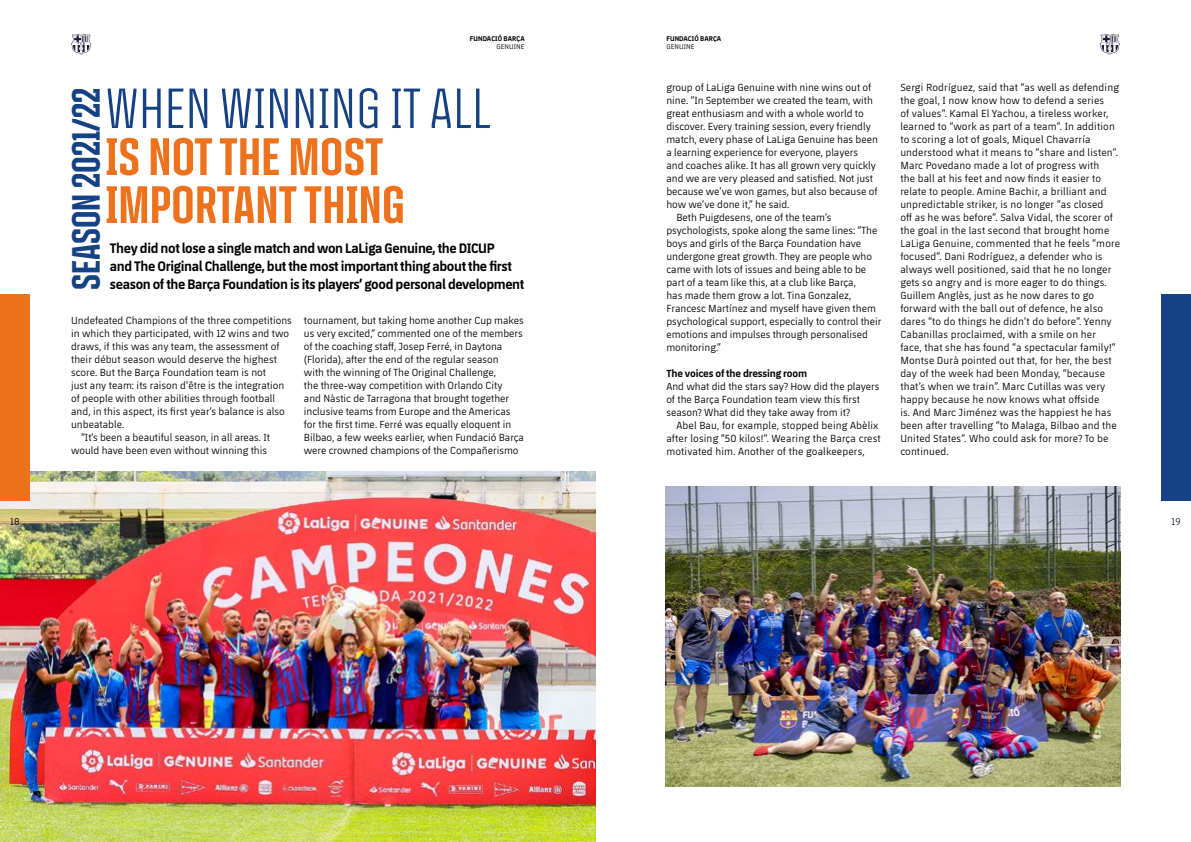
<style>
.page{position:relative;width:1191px;height:842px;background:#fff}
.page>*{position:absolute;margin:0;border:0;box-sizing:border-box;transform-origin:0 0}
.t1{font:58px "FCBARCELONACONDENSED";letter-spacing:.01em;color:#154284}
.t2{font:700 54px/48px "FCBARCELONACONDENSED";letter-spacing:.01em;color:#ee721e}
.t3{font:700 40.5px "FCBARCELONACONDENSED";color:#154284}
.t4{font:700 14px/18px "FCBARCELONA";letter-spacing:-.025em;color:#000}
.t5{font:10.5px/13px "FCBARCELONA";color:#000}
.t6{font:700 10.5px "FCBARCELONA";letter-spacing:-.01em;color:#000}
.t7{font:10px "FCBARCELONA";color:#000}
.t8{font:10px "FCBARCELONA";color:#1f1a3a}
.t9{font:700 7px "FCBARCELONA";letter-spacing:.015em;color:#000}
.t10{font:7px "FCBARCELONA";letter-spacing:.015em;color:#000}
</style>
<div class="page">
<svg style="left:71px;top:34px;width:20px;height:21px"></svg>
<img style="left:0;top:471px;width:595px;height:371px">
<svg style="left:1099px;top:34px;width:21px;height:21px"></svg>
<div style="left:0;top:294px;width:30px;height:207px;background:#ee721e"></div>
<div style="left:1161px;top:294px;width:30px;height:207px;background:#154284"></div>
<img style="left:665px;top:486px;width:455px;height:300px">
<p class="t9" style="left:470px;top:34px;width:56px">FUNDACIÓ BARÇA</p>
<p class="t10" style="left:496px;top:42px;width:30px">GENUINE</p>
<p class="t9" style="left:666px;top:34px;width:56px">FUNDACIÓ BARÇA</p>
<p class="t10" style="left:666px;top:42px;width:30px">GENUINE</p>
<p class="t5" style="left:666px;top:81px;width:206px">group of LaLiga Genuine with nine wins out of</p>
<p class="t5" style="left:666px;top:94px;width:208px">nine. “In September we created the team, with</p>
<p class="t5" style="left:666px;top:107px;width:199px">great enthusiasm and with a whole world to</p>
<p class="t5" style="left:666px;top:120px;width:206px">discover. Every training session, every friendly</p>
<p class="t5" style="left:666px;top:133px;width:213px">match, every phase of LaLiga Genuine has been</p>
<p class="t5" style="left:666px;top:146px;width:193px">a learning experience for everyone, players</p>
<p class="t5" style="left:666px;top:159px;width:211px">and coaches alike. It has all grown very quickly</p>
<p class="t5" style="left:666px;top:172px;width:208px">and we are very pleased and satisfied. Not just</p>
<p class="t5" style="left:666px;top:185px;width:213px">because we’ve won games, but also because of</p>
<p class="t5" style="left:666px;top:198px;width:125px">how we’ve done it,” he said.</p>
<p class="t5" style="left:676px;top:211px;width:156px">Beth Puigdesens, one of the team’s</p>
<p class="t5" style="left:666px;top:224px;width:212px">psychologists, spoke along the same lines: “The</p>
<p class="t5" style="left:666px;top:237px;width:196px">boys and girls of the Barça Foundation have</p>
<p class="t5" style="left:666px;top:250px;width:207px">undergone great growth. They are people who</p>
<p class="t5" style="left:666px;top:263px;width:201px">came with lots of issues and being able to be</p>
<p class="t5" style="left:666px;top:276px;width:191px">part of a team like this, at a club like Barça,</p>
<p class="t5" style="left:666px;top:289px;width:186px">has made them grow a lot. Tina Gonzalez,</p>
<p class="t5" style="left:666px;top:302px;width:211px">Francesc Martínez and myself have given them</p>
<p class="t5" style="left:666px;top:315px;width:217px">psychological support, especially to control their</p>
<p class="t5" style="left:666px;top:328px;width:203px">emotions and impulses through personalised</p>
<p class="t5" style="left:666px;top:341px;width:56px">monitoring.”</p>
<p class="t6" style="left:666px;top:366px;width:142px">The voices of the dressing room</p>
<p class="t5" style="left:666px;top:380px;width:215px">And what did the stars say? How did the players of the Barça Foundation team view this first season? What did they take away from it?</p>
<p class="t5" style="left:666px;top:419px;width:216px;text-indent:10px">Abel Bau, for example, stopped being Abèlix after losing “50 kilos!”. Wearing the Barça crest motivated him. Another of the goalkeepers,</p>
<h3 class="t3" style="left:62px;top:290px;width:204px;rotate:-90deg">SEASON 2021/22</h3>
<p class="t5" style="left:900px;top:81px;width:221px">Sergi Rodríguez, said that “as well as defending the goal, I now know how to defend a series<br>of values”. Kamal El Yachou, a tireless worker, learned to “work as part of a team”. In addition to scoring a lot of goals, Miquel Chavarría understood what it means to “share and listen”.<br>Marc Povedano made a lot of progress with<br>the ball at his feet and now finds it easier to relate to people. Amine Bachir, a brilliant and unpredictable striker, is no longer “as closed<br>off as he was before”. Salva Vidal, the scorer of the goal in the last second that brought home LaLiga Genuine, commented that he feels “more focused”. Dani Rodríguez, a defender who is always well positioned, said that he no longer gets so angry and is more eager to do things.<br>Guillem Anglès, just as he now dares to go forward with the ball out of defence, he also dares “to do things he didn’t do before”. Yenny Cabanillas proclaimed, with a smile on her face, that she has found “a spectacular family!” Montse Durà pointed out that, for her, the best day of the week had been Monday, “because that’s when we train”. Marc Cutillas was very happy because he now knows what offside<br>is. And Marc Jiménez was the happiest he has been after travelling “to Malaga, Bilbao and the United States”. Who could ask for more? To be continued.</p>
<h1 class="t1" style="left:106px;top:76px;width:387px">WHEN WINNING IT ALL</h1>
<h2 class="t2" style="left:106px;top:131px;width:300px">IS NOT THE MOST<br>IMPORTANT THING</h2>
<h3 class="t4" style="left:110px;top:239px;width:416px">They did not lose a single match and won LaLiga Genuine, the DICUP<br>and The Original Challenge, but the most important thing about the first season of the Barça Foundation is its players’ good personal development</h3>
<p class="t5" style="left:71px;top:313px;width:222px">Undefeated Champions of the three competitions</p>
<p class="t5" style="left:71px;top:326px;width:220px">in which they participated, with 12 wins and two</p>
<p class="t5" style="left:71px;top:339px;width:210px">draws, if this was any team, the assessment of</p>
<p class="t5" style="left:71px;top:352px;width:207px">their début season would deserve the highest</p>
<p class="t5" style="left:71px;top:365px;width:196px">score. But the Barça Foundation team is not</p>
<p class="t5" style="left:71px;top:378px;width:215px">just any team: its raison d’être is the integration</p>
<p class="t5" style="left:71px;top:391px;width:206px">of people with other abilities through football</p>
<p class="t5" style="left:71px;top:404px;width:215px">and, in this aspect, its first year’s balance is also</p>
<p class="t5" style="left:71px;top:417px;width:55px">unbeatable.</p>
<p class="t5" style="left:81px;top:430px;width:191px">“It’s been a beautiful season, in all areas. It</p>
<p class="t5" style="left:71px;top:443px;width:197px">would have been even without winning this</p>
<p class="t5" style="left:304px;top:313px;width:222px">tournament, but taking home another Cup makes us very excited,” commented one of the members of the coaching staff, Josep Ferré, in Daytona (Florida), after the end of the regular season<br>with the winning of The Original Challenge,<br>the three-way competition with Orlando City<br>and Nàstic de Tarragona that brought together inclusive teams from Europe and the Americas for the first time. Ferré was equally eloquent in Bilbao, a few weeks earlier, when Fundació Barça were crowned champions of the Compañerismo</p>
<p class="t7" style="left:10px;top:514px;width:11px">18</p>
<p class="t8" style="left:1171px;top:514px;width:11px">19</p>
</div>
